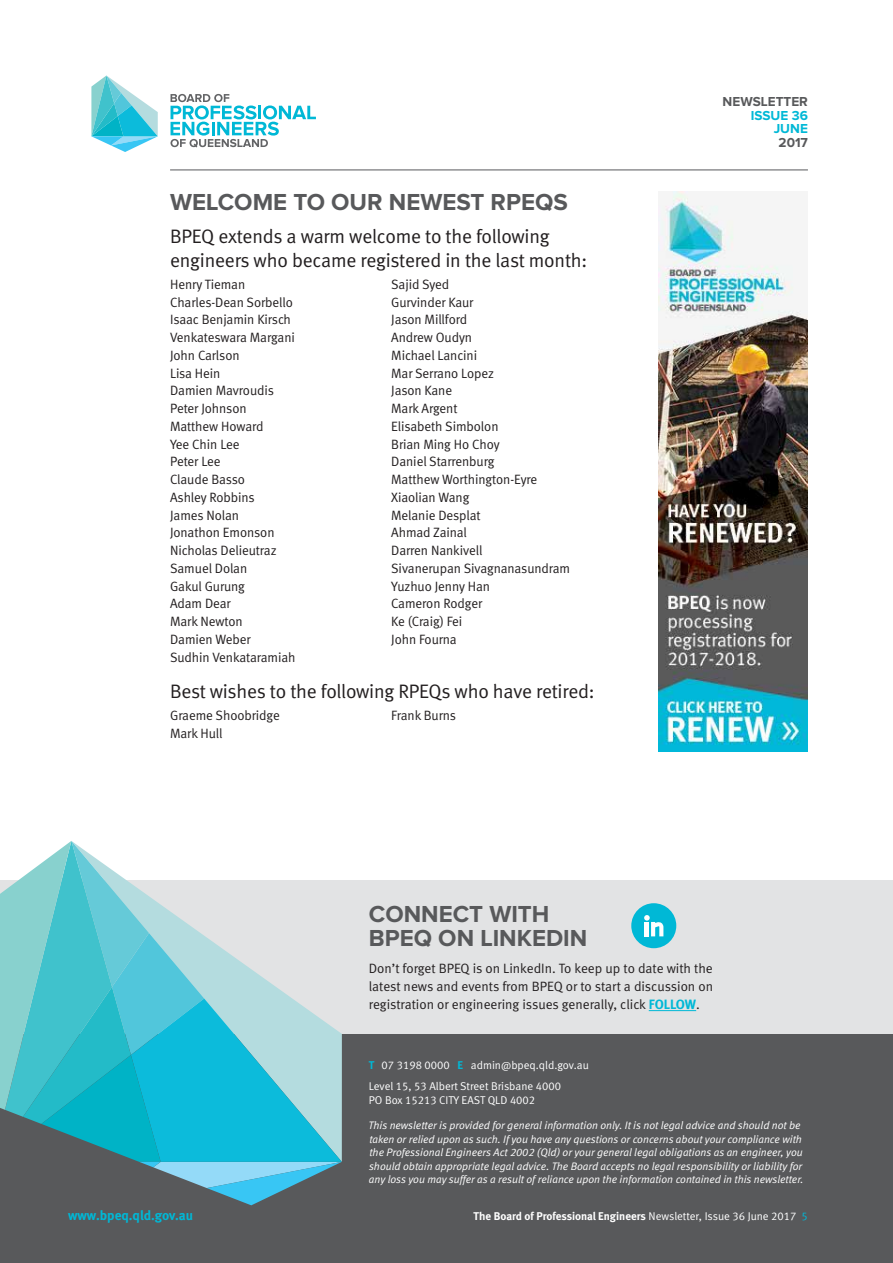
<style>
.page{position:relative;width:893px;height:1263px;background:#fff}
.page>*{position:absolute;margin:0;border:0;box-sizing:border-box;transform-origin:0 0}
.t1{font:700 24px/24px "Proxima Nova";color:#58595b}
.t2{font:19.5px/24px "Meta Normal LF";letter-spacing:-.01em;color:#231f20}
.t3{font:13.5px/17.7px "Meta Normal LF";letter-spacing:-.005em;color:#231f20}
.t4{font:13.5px "Meta Bold LF";color:#00b8d6}
.t5{font:700 13.5px "Proxima Nova";color:#58595b}
.t6{font:700 13.5px/13.5px "Proxima Nova";color:#00b8d6;text-align:right}
.t7{font:11.25px/20.7px "Meta Normal LF";color:#fff}
.t8{font:11.25px "Meta Bold LF";color:#fff}
.t9{font:italic 10.8px/13.5px "Meta Normal LF";color:#fff}
.s1{font-family:"Meta Bold LF";color:#00b8d6}
.s2{font-family:"Meta Normal LF"}
.s3{font-family:"Meta Normal LF";color:#00b8d6}
</style>
<div class="page">
<hr style="left:170px;top:170px;width:638px;height:1px;background:#58595b">
<svg style="left:171px;top:94px;width:145px;height:53px"></svg>
<svg style="left:91px;top:75px;width:67px;height:77px"></svg>
<div style="left:0;top:1033px;width:893px;height:230px;background:#58595b"></div>
<div style="left:0;top:880px;width:893px;height:153px;background:#e2e3e4"></div>
<svg style="left:0;top:841px;width:342px;height:364px"></svg>
<hr style="left:649px;top:1010px;width:47px;height:1px;background:#00b8d6">
<div style="left:631px;top:903px;width:45px;height:45px;background:#00b8d6;border-radius:50%"></div>
<svg style="left:644px;top:915px;width:19px;height:21px"></svg>
<img style="left:659px;top:191px;width:149px;height:560px">
<h1 class="t1" style="left:170px;top:191px;width:399px">WELCOME TO OUR NEWEST RPEQS</h1>
<h2 class="t2" style="left:170px;top:224px;width:419px">BPEQ extends a warm welcome to the following engineers who became registered in the last month:</h2>
<p class="t3" style="left:170px;top:275px;width:127px">Henry Tieman<br>Charles-Dean Sorbello<br>Isaac Benjamin Kirsch<br>Venkateswara Margani<br>John Carlson<br>Lisa Hein<br>Damien Mavroudis<br>Peter Johnson<br>Matthew Howard<br>Yee Chin Lee<br>Peter Lee<br>Claude Basso<br>Ashley Robbins<br>James Nolan<br>Jonathon Emonson<br>Nicholas Delieutraz<br>Samuel Dolan<br>Gakul Gurung<br>Adam Dear<br>Mark Newton<br>Damien Weber<br>Sudhin Venkataramiah</p>
<p class="t3" style="left:391px;top:275px;width:180px">Sajid Syed<br>Gurvinder Kaur<br>Jason Millford<br>Andrew Oudyn<br>Michael Lancini<br>Mar Serrano Lopez<br>Jason Kane<br>Mark Argent<br>Elisabeth Simbolon<br>Brian Ming Ho Choy<br>Daniel Starrenburg<br>Matthew Worthington-Eyre<br>Xiaolian Wang<br>Melanie Desplat<br>Ahmad Zainal<br>Darren Nankivell<br>Sivanerupan Sivagnanasundram<br>Yuzhuo Jenny Han<br>Cameron Rodger<br>Ke (Craig) Fei<br>John Fourna</p>
<h2 class="t2" style="left:170px;top:679px;width:426px">Best wishes to the following RPEQs who have retired:</h2>
<p class="t3" style="left:170px;top:707px;width:111px">Graeme Shoobridge<br>Mark Hull</p>
<p class="t3" style="left:391px;top:707px;width:66px">Frank Burns</p>
<p class="t5" style="left:723px;top:96px;width:87px">NEWSLETTER</p>
<p class="t6" style="left:751px;top:109px;width:59px">ISSUE 36<br>JUNE</p>
<p class="t5" style="left:778px;top:136px;width:31px">2017</p>
<h1 class="t1" style="left:369px;top:903px;width:220px">CONNECT WITH<br>BPEQ ON LINKEDIN</h1>
<p class="t3" style="left:369px;top:959px;width:346px;text-align:justify">Don’t forget BPEQ is on LinkedIn. To keep up to date with the latest news and events from BPEQ or to start a discussion on registration or engineering issues generally, click <span class="s1">FOLLOW</span>.</p>
<p class="t7" style="left:369px;top:1054px;width:222px"><span class="s1">T</span> 07 3198 0000 <span class="s1">E</span> admin@bpeq.qld.gov.au<br>Level 15, 53 Albert Street Brisbane 4000</p>
<p class="t7" style="left:369px;top:1089px;width:168px">PO Box 15213 CITY EAST QLD 4002</p>
<p class="t9" style="left:369px;top:1118px;width:436px">This newsletter is provided for general information only. It is not legal advice and should not be taken or relied upon as such. If you have any questions or concerns about your compliance with the Professional Engineers Act 2002 (Qld) or your general legal obligations as an engineer, you should obtain appropriate legal advice. The Board accepts no legal responsibility or liability for any loss you may suffer as a result of reliance upon the information contained in this newsletter.</p>
<p class="t4" style="left:68px;top:1208px;width:126px">www.bpeq.qld.gov.au</p>
<p class="t8" style="left:474px;top:1210px;width:336px">The Board of Professional Engineers <span class="s2">Newsletter, Issue 36 June 2017</span> <span class="s3">5</span></p>
</div>
